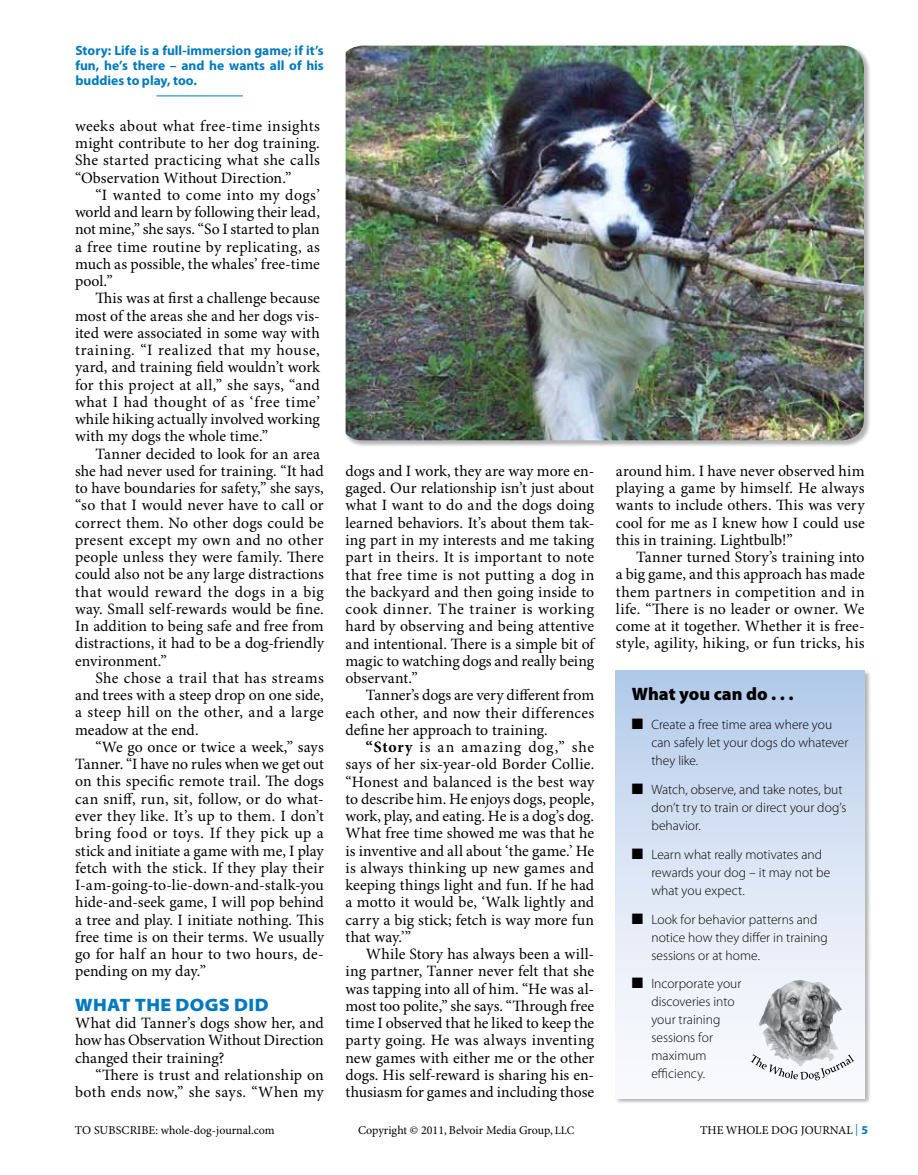
<style>
.page{position:relative;width:918px;height:1175px;background:#fff}
.page>*{position:absolute;margin:0;border:0;box-sizing:border-box;transform-origin:0 0}
.t1{font:900 18px "Myriad Pro";color:#000}
.t2{font:900 semi-expanded 18px "Myriad Pro";letter-spacing:.02em;color:#0079c1}
.t3{font:15.75px/17.2px "Minion Pro";letter-spacing:.01em;color:#000;text-align:justify}
.t4{font:300 13.5px/18px "Myriad Pro";color:#000}
.t5{font:700 13.5px/15px "Myriad Pro";color:#0079c1;text-align:justify}
.t6{font:12px "Minion Pro";color:#000}
.s1{font-weight:700}
.s2{font-size:11.25px}
.s3{color:#0079c1}
.s4{font-family:"Myriad Pro";font-weight:700;color:#0079c1}
</style>
<div class="page">
<div style="left:616px;top:670px;width:256px;height:434px;background:#000;opacity:.3"></div>
<div style="left:616px;top:670px;width:249px;height:428px;background:linear-gradient(to bottom,#b6cceb,#fffeff)"></div>
<img style="left:759px;top:979px;width:83px;height:75px">
<svg style="left:751px;top:1054px;width:103px;height:26px"></svg>
<div style="left:345px;top:45px;width:526px;height:402px;background:#000;opacity:.3"></div>
<img style="left:346px;top:46px;width:518px;height:394px">
<hr style="left:156px;top:95px;width:87px;height:1px;background:#0079c1">
<p class="t5" style="left:75px;top:42px;width:250px">Story: Life is a full-immersion game; if it’s fun, he’s there – and he wants all of his buddies to play, too.</p>
<p class="t3" style="left:75px;top:118px;width:246px">weeks about what free-time insights might contribute to her dog training.<br>She started practicing what she calls “Observation Without Direction.”</p>
<p class="t3" style="left:75px;top:187px;width:246px;text-indent:20px">“I wanted to come into my dogs’ world and learn by following their lead, not mine,” she says. “So I started to plan a free time routine by replicating, as much as possible, the whales’ free-time pool.”</p>
<p class="t3" style="left:75px;top:290px;width:246px;text-indent:20px">This was at first a challenge because most of the areas she and her dogs vis&shy;ited were associated in some way with training. “I realized that my house, yard, and training field wouldn’t work for this project at all,” she says, “and what I had thought of as ‘free time’ while hiking actually involved working with my dogs the whole time.”</p>
<p class="t3" style="left:75px;top:445px;width:251px;text-align:left;text-indent:20px">Tanner decided to look for an area she had never used for training. “It had to have boundaries for safety,” she says, “so that I would never have to call or correct them. No other dogs could be present except my own and no other people unless they were family. There could also not be any large distractions that would reward the dogs in a big way. Small self-rewards would be fine.<br>In addition to being safe and free from distractions, it had to be a dog-friendly environment.”</p>
<p class="t3" style="left:75px;top:670px;width:250px;text-indent:20px">She chose a trail that has streams and trees with a steep drop on one side, a steep hill on the other, and a large meadow at the end.</p>
<p class="t3" style="left:75px;top:739px;width:251px;text-indent:20px">“We go once or twice a week,” says Tanner. “I have no rules when we get out on this specific remote trail. The dogs can sniff, run, sit, follow, or do what&shy;ever they like. It’s up to them. I don’t bring food or toys. If they pick up a stick and initiate a game with me, I play fetch with the stick. If they play their I-am-going-to-lie-down-and-stalk-you hide-and-seek game, I will pop behind a tree and play. I initiate nothing. This free time is on their terms. We usually go for half an hour to two hours, de&shy;pending on my day.”</p>
<p class="t2" style="left:75px;top:994px;width:195px">WHAT THE DOGS DID</p>
<p class="t3" style="left:75px;top:1015px;width:250px">What did Tanner’s dogs show her, and how has Observation Without Direction changed their training?</p>
<p class="t3" style="left:75px;top:1067px;width:251px;text-align:right">“There is trust and relationship on both ends now,” she says. “When my</p>
<p class="t3" style="left:345px;top:463px;width:250px">dogs and I work, they are way more en&shy;gaged. Our relationship isn’t just about what I want to do and the dogs doing learned behaviors. It’s about them tak&shy;ing part in my interests and me taking part in theirs. It is important to note that free time is not putting a dog in the backyard and then going inside to cook dinner. The trainer is working hard by observing and being attentive and intentional. There is a simple bit of magic to watching dogs and really being observant.”</p>
<p class="t3" style="left:345px;top:687px;width:250px;text-indent:20px">Tanner’s dogs are very different from each other, and now their differences define her approach to training.</p>
<p class="t3" style="left:345px;top:739px;width:251px;text-indent:20px"><span class="s1">“Story</span> is an amazing dog,” she says of her six-year-old Border Collie. “Honest and balanced is the best way to describe him. He enjoys dogs, people, work, play, and eating. He is a dog’s dog.<br>What free time showed me was that he is inventive and all about ‘the game.’ He is always thinking up new games and keeping things light and fun. If he had a motto it would be, ‘Walk lightly and carry a big stick; fetch is way more fun that way.’”</p>
<p class="t3" style="left:345px;top:946px;width:250px;text-indent:20px">While Story has always been a will&shy;ing partner, Tanner never felt that she was tapping into all of him. “He was al&shy;most too polite,” she says. “Through free time I observed that he liked to keep the party going. He was always inventing new games with either me or the other dogs. His self-reward is sharing his en&shy;thusiasm for games and including those</p>
<p class="t3" style="left:616px;top:463px;width:251px">around him. I have never observed him playing a game by himself. He always wants to include others. This was very cool for me as I knew how I could use this in training. Lightbulb!”</p>
<p class="t3" style="left:616px;top:549px;width:250px;text-indent:20px">Tanner turned Story’s training into a big game, and this approach has made them partners in competition and in life. “There is no leader or owner. We come at it together. Whether it is free&shy;style, agility, hiking, or fun tricks, his</p>
<p class="t1" style="left:632px;top:682px;width:163px">What you can do . . .</p>
<p class="t4" style="left:651px;top:715px;width:199px;text-indent:-20px">■ Create a free time area where you can safely let your dogs do whatever they like.</p>
<p class="t4" style="left:651px;top:780px;width:197px;text-indent:-20px">■ Watch, observe, and take notes, but don’t try to train or direct your dog’s behavior.</p>
<p class="t4" style="left:651px;top:845px;width:181px;text-indent:-20px">■ Learn what really motivates and rewards your dog – it may not be what you expect.</p>
<p class="t4" style="left:651px;top:910px;width:178px;text-indent:-20px">■ Look for behavior patterns and notice how they differ in training sessions or at home.</p>
<p class="t4" style="left:651px;top:974px;width:92px;text-indent:-20px">■ Incorporate your discoveries into your training sessions for maximum efficiency.</p>
<p class="t6" style="left:75px;top:1123px;width:201px">to subscribe: whole-dog-journal.com</p>
<p class="t6" style="left:358px;top:1123px;width:218px">Copyright © 2011, Belvoir Media Group, <span class="s2">LLC</span></p>
<p class="t6" style="left:700px;top:1123px;width:114px">THE WHOLE DOG JOUR</p>
<p class="t6" style="left:830px;top:1123px;width:40px">NAL<span class="s3">|</span> <span class="s4">5</span></p>
</div>
